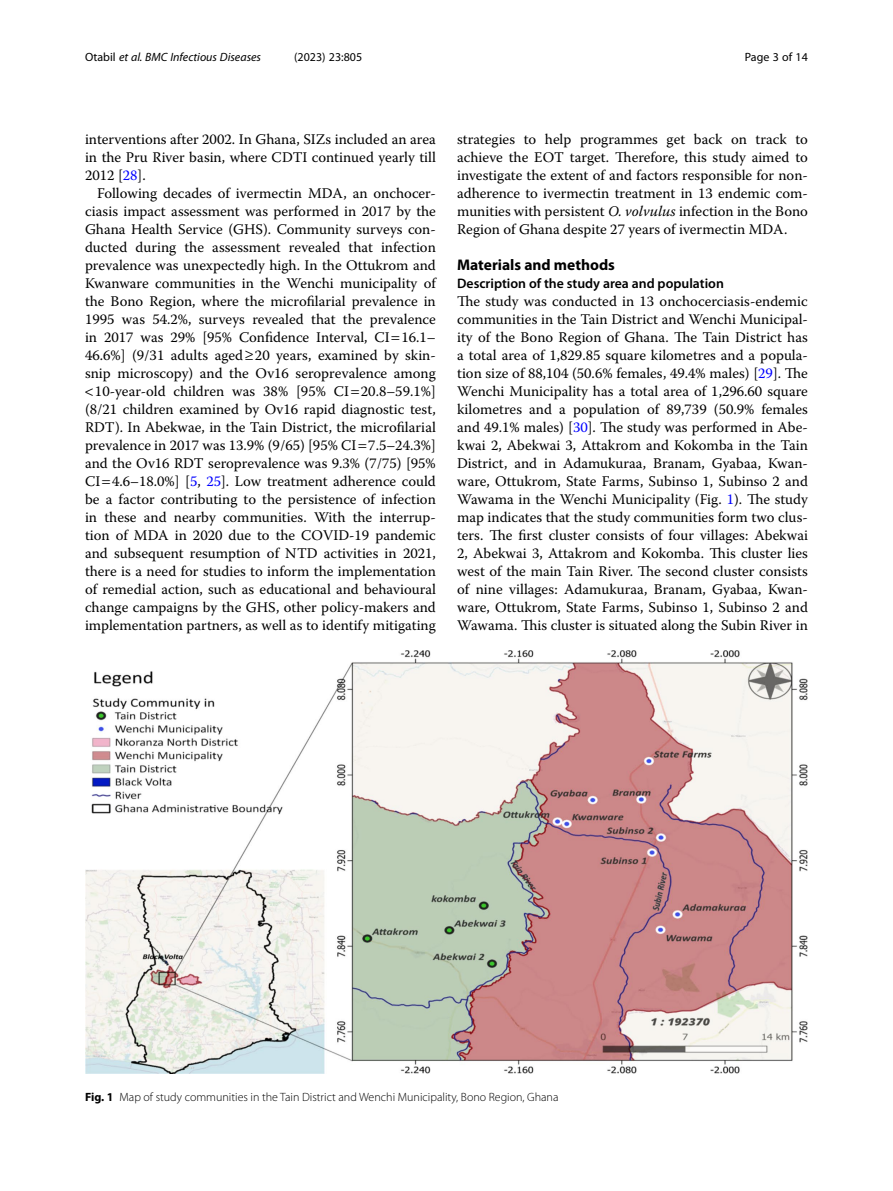
<style>
.page{position:relative;width:893px;height:1191px;background:#fff}
.page>*{position:absolute;margin:0;border:0;box-sizing:border-box;transform-origin:0 0}
.Head_1{font:700 15.45px "Myriad Pro";color:#000}
.Body_Text_Indent{font:14.7px/18px "Warnock Pro";color:#000;text-align:justify}
.Body_Text{font:14.7px/18px "Warnock Pro";color:#000;text-align:justify}
.Head_2_After_1{font:600 13.8px "Myriad Pro";color:#000}
.Figure_Caption{font:300 12px "Myriad Pro";color:#000}
.t1{font:italic 12px "Myriad Pro";color:#000}
.t2{font:12px "Myriad Pro";color:#000}
.s1{font-style:normal}
.s2{color:#00f}
.s3{font-style:italic}
.s4{font-weight:700}
</style>
<div class="page">
<img style="left:85px;top:650px;width:723px;height:424px">
<p class="t1" style="left:85px;top:50px;width:178px"><span class="s1">Otabil</span> et al. BMC Infectious Diseases</p>
<p class="t2" style="left:294px;top:50px;width:70px">(2023) 23:805</p>
<p class="t2" style="left:745px;top:50px;width:65px">Page 3 of 14</p>
<p class="Body_Text_Indent" style="left:85px;top:130px;width:352px">interventions after 2002. In Ghana, SIZs included an area in the Pru River basin, where CDTI continued yearly till 2012 [<span class="s2">28</span>].</p>
<p class="Body_Text_Indent" style="left:85px;top:184px;width:352px;text-align:right">Following decades of ivermectin MDA, an onchocer&shy;ciasis impact assessment was performed in 2017 by the Ghana Health Service (GHS). Community surveys con&shy;ducted during the assessment revealed that infection prevalence was unexpectedly high. In the Ottukrom and Kwanware communities in the Wenchi municipality of the Bono Region, where the microfilarial prevalence in 1995 was 54.2%, surveys revealed that the prevalence in 2017 was 29% [95% Confidence Interval, CI 16.1– 46.6%] (9/31 adults aged≥20 years, examined by skin&shy;snip microscopy) and the Ov16 seroprevalence among 10-year-old children was 38% [95% CI 20.8–59.1%] (8/21 children examined by Ov16 rapid diagnostic test, RDT). In Abekwae, in the Tain District, the microfilarial prevalence in 2017 was 13.9% (9/65) [95% CI 7.5–24.3%] and the Ov16 RDT seroprevalence was 9.3% (7/75) [95% CI 4.6–18.0%] [<span class="s2">5</span>, <span class="s2">25</span>]. Low treatment adherence could be a factor contributing to the persistence of infection in these and nearby communities. With the interrup&shy;tion of MDA in 2020 due to the COVID-19 pandemic and subsequent resumption of NTD activities in 2021, there is a need for studies to inform the implementation of remedial action, such as educational and behavioural change campaigns by the GHS, other policy-makers and implementation partners, as well as to identify mitigating</p>
<p class="Body_Text_Indent" style="left:457px;top:130px;width:352px">strategies to help programmes get back on track to achieve the EOT target. Therefore, this study aimed to investigate the extent of and factors responsible for non&shy;adherence to ivermectin treatment in 13 endemic com&shy;munities with persistent <span class="s3">O. volvulus</span> infection in the Bono Region of Ghana despite 27 years of ivermectin MDA.</p>
<p class="Head_1" style="left:457px;top:255px;width:159px">Materials and methods</p>
<p class="Head_2_After_1" style="left:457px;top:275px;width:268px">Description of the study area and population</p>
<p class="Body_Text" style="left:457px;top:292px;width:352px">The study was conducted in 13 onchocerciasis-endemic communities in the Tain District and Wenchi Municipal&shy;ity of the Bono Region of Ghana. The Tain District has a total area of 1,829.85 square kilometres and a popula&shy;tion size of 88,104 (50.6% females, 49.4% males) [<span class="s2">29</span>]. The Wenchi Municipality has a total area of 1,296.60 square kilometres and a population of 89,739 (50.9% females and 49.1% males) [<span class="s2">30</span>]. The study was performed in Abe&shy;kwai 2, Abekwai 3, Attakrom and Kokomba in the Tain District, and in Adamukuraa, Branam, Gyabaa, Kwan&shy;ware, Ottukrom, State Farms, Subinso 1, Subinso 2 and Wawama in the Wenchi Municipality (Fig. <span class="s2">1</span>). The study map indicates that the study communities form two clus&shy;ters. The first cluster consists of four villages: Abekwai 2, Abekwai 3, Attakrom and Kokomba. This cluster lies west of the main Tain River. The second cluster consists of nine villages: Adamukuraa, Branam, Gyabaa, Kwan&shy;ware, Ottukrom, State Farms, Subinso 1, Subinso 2 and Wawama. This cluster is situated along the Subin River in</p>
<p class="Figure_Caption" style="left:85px;top:1090px;width:475px"><span class="s4">Fig. 1</span> Map of study communities in the Tain District and Wenchi Municipality, Bono Region, Ghana</p>
</div>
